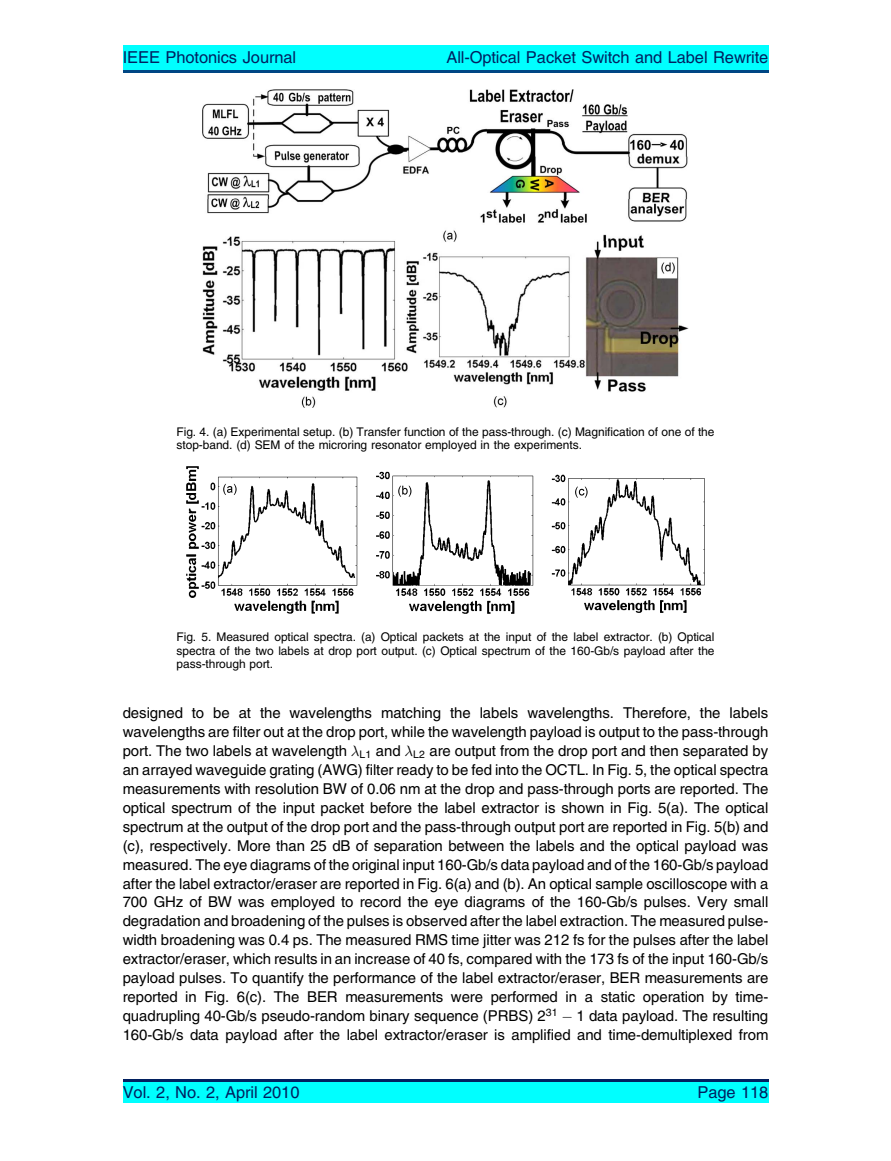
<style>
.page{position:relative;width:891px;height:1161px;background:#fff}
.page>*{position:absolute;margin:0;border:0;box-sizing:border-box;transform-origin:0 0}
.t1{font:16.5px "Adv T Tb 54 a 34 f 7";color:#012060}
.t2{font:15px/18.9px "Adv T Tb 54 a 34 f 7";color:#000;text-align:justify}
.t3{font:12px/13.5px "Adv T Tb 54 a 34 f 7";color:#000;text-align:justify}
.s1{font-family:"Adv P4 C4 E51"}
</style>
<div class="page">
<img style="left:186px;top:467px;width:518px;height:146px">
<img style="left:202px;top:90px;width:487px;height:317px">
<div style="left:123px;top:45px;width:645px;height:28px;background:#0ff"></div>
<hr style="left:123px;top:70px;width:645px;height:3px;background:#004684">
<div style="left:123px;top:1079px;width:645px;height:24px;background:#0ff"></div>
<hr style="left:123px;top:1079px;width:645px;height:3px;background:#012060">
<p class="t1" style="left:123px;top:51px;width:175px">IEEE Photonics Journal</p>
<p class="t1" style="left:446px;top:51px;width:323px">All-Optical Packet Switch and Label Rewrite</p>
<p class="t3" style="left:177px;top:426px;width:539px">Fig. 4. (a) Experimental setup. (b) Transfer function of the pass-through. (c) Magnification of one of the stop-band. (d) SEM of the microring resonator employed in the experiments.</p>
<p class="t3" style="left:177px;top:632px;width:539px">Fig. 5. Measured optical spectra. (a) Optical packets at the input of the label extractor. (b) Optical spectra of the two labels at drop port output. (c) Optical spectrum of the 160-Gb/s payload after the pass-through port.</p>
<p class="t2" style="left:123px;top:705px;width:647px">designed to be at the wavelengths matching the labels wavelengths. Therefore, the labels wavelengths are filter out at the drop port, while the wavelength payload is output to the pass-through port. The two labels at wavelength <span class="s1">-</span><sub>L1</sub> and <span class="s1">-</span><sub>L2</sub> are output from the drop port and then separated by an arrayed waveguide grating (AWG) filter ready to be fed into the OCTL. In Fig. 5, the optical spectra measurements with resolution BW of 0.06 nm at the drop and pass-through ports are reported. The optical spectrum of the input packet before the label extractor is shown in Fig. 5(a). The optical spectrum at the output of the drop port and the pass-through output port are reported in Fig. 5(b) and (c), respectively. More than 25 dB of separation between the labels and the optical payload was measured. The eye diagrams of the original input 160-Gb/s data payload and of the 160-Gb/s payload after the label extractor/eraser are reported in Fig. 6(a) and (b). An optical sample oscilloscope with a 700 GHz of BW was employed to record the eye diagrams of the 160-Gb/s pulses. Very small degradation and broadening of the pulses is observed after the label extraction. The measured pulse&shy;width broadening was 0.4 ps. The measured RMS time jitter was 212 fs for the pulses after the label extractor/eraser, which results in an increase of 40 fs, compared with the 173 fs of the input 160-Gb/s payload pulses. To quantify the performance of the label extractor/eraser, BER measurements are reported in Fig. 6(c). The BER measurements were performed in a static operation by time&shy;quadrupling 40-Gb/s pseudo-random binary sequence (PRBS) 2<sup>31</sup></p>
<p class="t2" style="left:123px;top:1008px;width:647px;text-align:right">1 data payload. The resulting<br>160-Gb/s data payload after the label extractor/eraser is amplified and time-demultiplexed from</p>
<p class="t1" style="left:123px;top:1087px;width:178px">Vol. 2, No. 2, April 2010</p>
<p class="t1" style="left:697px;top:1087px;width:72px">Page 118</p>
</div>
